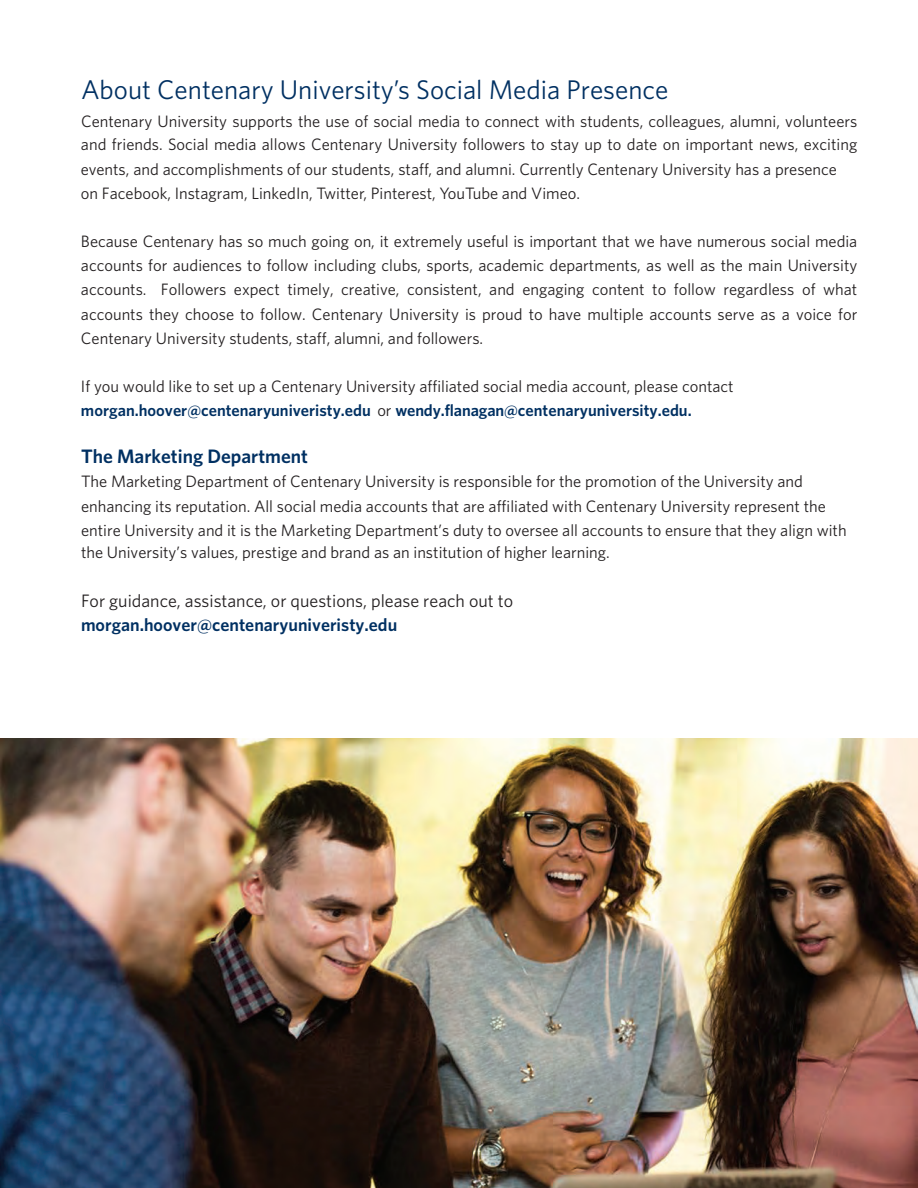
<style>
.page{position:relative;width:918px;height:1188px;background:#fff}
.page>*{position:absolute;margin:0;border:0;box-sizing:border-box;transform-origin:0 0}
.t1{font:27px "Whitney HTF";color:#003062}
.t2{font:600 19.5px "Whitney HTF";color:#003062}
.t3{font:18px "Whitney HTF";color:#231f20}
.t4{font:600 18px "Whitney HTF";color:#003062}
.t5{font:16.5px/24px "Whitney HTF";color:#231f20}
.s1{font-weight:600;color:#003062}
</style>
<div class="page">
<img style="left:0;top:739px;width:918px;height:449px">
<h1 class="t1" style="left:81px;top:74px;width:589px">About Centenary University’s Social Media Presence</h1>
<p class="t5" style="left:81px;top:110px;width:778px;line-height:22.8px">Centenary University supports the use of social media to connect with students, colleagues, alumni, volunteers and friends. Social media allows Centenary University followers to stay up to date on important news, exciting</p>
<p class="t5" style="left:81px;top:157px;width:757px">events, and accomplishments of our students, staff, and alumni. Currently Centenary University has a presence on Facebook, Instagram, LinkedIn, Twitter, Pinterest, YouTube and Vimeo.</p>
<p class="t5" style="left:81px;top:229px;width:778px;text-align:justify">Because Centenary has so much going on, it extremely useful is important that we have numerous social media accounts for audiences to follow including clubs, sports, academic departments, as well as the main University accounts. Followers expect timely, creative, consistent, and engaging content to follow regardless of what accounts they choose to follow. Centenary University is proud to have multiple accounts serve as a voice for Centenary University students, staff, alumni, and followers.</p>
<p class="t5" style="left:81px;top:373px;width:654px">If you would like to set up a Centenary University affiliated social media account, please contact <span class="s1">morgan.hoover@centenaryuniveristy.edu</span> or <span class="s1">wendy.flanagan@centenaryuniversity.edu.</span></p>
<p class="t2" style="left:81px;top:445px;width:229px">The Marketing Department</p>
<p class="t5" style="left:81px;top:469px;width:767px">The Marketing Department of Centenary University is responsible for the promotion of the University and enhancing its reputation. All social media accounts that are affiliated with Centenary University represent the entire University and it is the Marketing Department’s duty to oversee all accounts to ensure that they align with the University’s values, prestige and brand as an institution of higher learning.</p>
<p class="t3" style="left:81px;top:591px;width:434px">For guidance, assistance, or questions, please reach out to</p>
<p class="t4" style="left:81px;top:614px;width:318px">morgan.hoover@centenaryuniveristy.edu</p>
</div>
